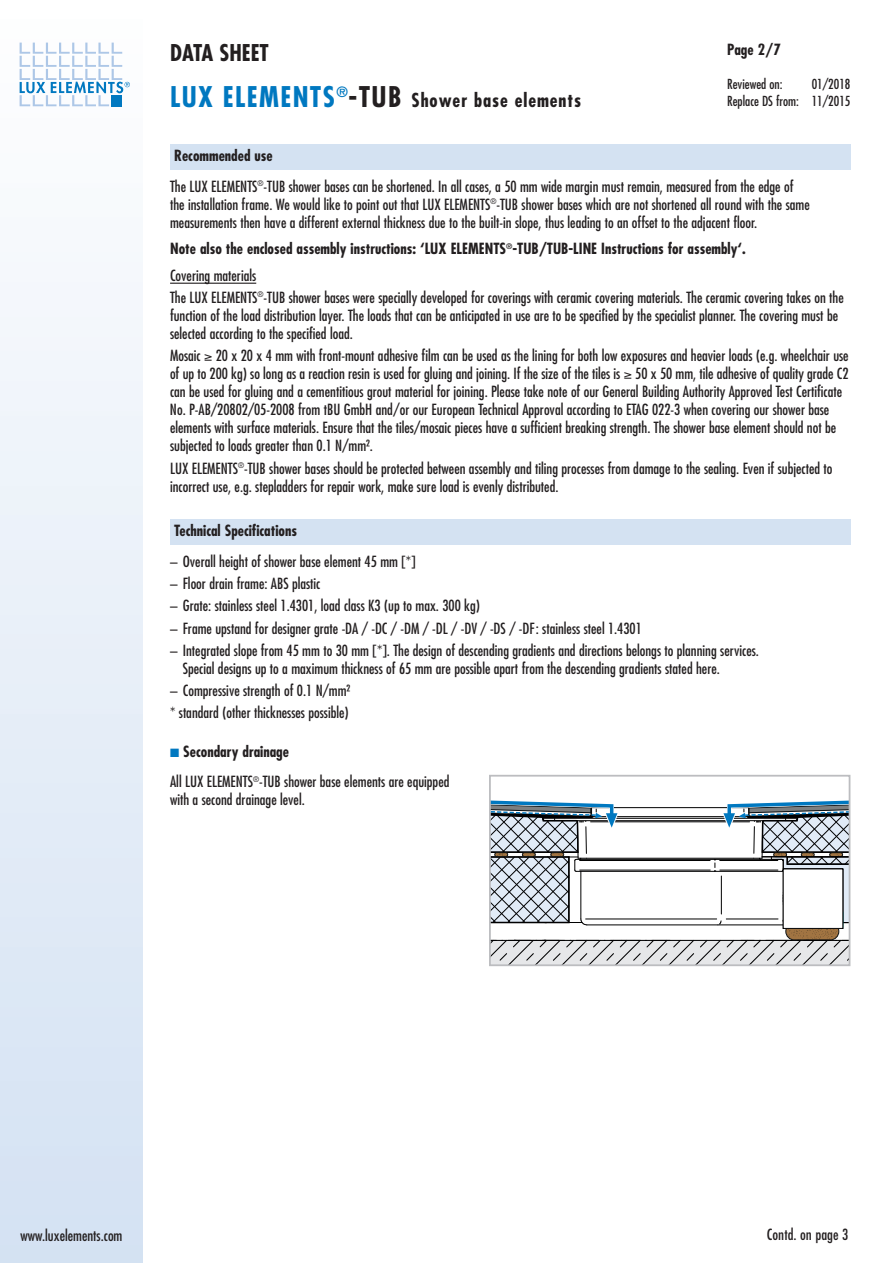
<style>
.page{position:relative;width:893px;height:1263px;background:#fff}
.page>*{position:absolute;margin:0;border:0;box-sizing:border-box;transform-origin:0 0}
.t1{font:700 condensed 22.5px "Futura";color:#231f20}
.t2{font:700 condensed 18.75px "Futura";letter-spacing:.05em;color:#231f20}
.t3{font:condensed 15px/18px "Futura";color:#231f20}
.t4{font:700 condensed 15px/26.5px "Futura";color:#231f20}
.t5{font:500 condensed 15px "Futura";color:#231f20}
.t6{font:condensed 13.5px/17.2px "Futura";color:#231f20;text-align:right}
.s1{font-size:27.75px;color:#0078c0}
.s2{font-size:27.75px}
.s3{font-weight:700}
.s4{font-weight:400}
.s5{color:#0078c0}
</style>
<div class="page">
<div style="left:0;top:0;width:142px;height:1263px;background:linear-gradient(to bottom,#fefefe,#d4e1f3)"></div>
<svg style="left:20px;top:43px;width:110px;height:63px"></svg>
<div style="left:170px;top:519px;width:680px;height:25px;background:#d4e2f2"></div>
<div style="left:170px;top:145px;width:680px;height:25px;background:#d4e2f2"></div>
<hr style="left:170px;top:283px;width:86px;height:1px;background:#231f20">
<img style="left:786px;top:923px;width:53px;height:17px;border-radius:9px">
<div style="left:785px;top:922px;width:54px;height:18px;border:1px solid #0e1214;border-radius:9px"></div>
<hr style="left:586px;top:858px;width:168px;height:1px;background:#000001">
<hr style="left:555px;top:818px;width:231px;height:1px;background:#000001">
<hr style="left:555px;top:820px;width:231px;height:1px;background:#000001">
<hr style="left:555px;top:816px;width:231px;height:1px;background:#000001">
<hr style="left:591px;top:821px;width:159px;height:1px;background:#000001">
<hr style="left:576px;top:871px;width:138px;height:1px;background:#000001">
<hr style="left:580px;top:870px;width:130px;height:1px;background:#000001">
<hr style="left:576px;top:859px;width:138px;height:1px;background:#000001">
<hr style="left:580px;top:860px;width:130px;height:1px;background:#000001">
<hr style="left:587px;top:924px;width:131px;height:1px;background:#000001">
<hr style="left:586px;top:919px;width:131px;height:1px;background:#000001">
<svg style="left:492px;top:939px;width:355px;height:24px;background:#d0d1d3"></svg>
<hr style="left:491px;top:940px;width:358px;height:1px;background:#000001">
<hr style="left:596px;top:807px;width:148px;height:1px;background:#000001">
<svg style="left:492px;top:800px;width:127px;height:125px"></svg>
<svg style="left:714px;top:800px;width:133px;height:128px"></svg>
<div style="left:489px;top:775px;width:361px;height:191px;border:2px solid #bcbdc0"></div>
<h1 class="t1" style="left:170px;top:42px;width:100px">DATA SHEET</h1>
<p class="t2" style="left:170px;top:92px;width:413px"><span class="s1">LUX ELEMENTS</span><sup>®</sup><span class="s2">-TUB</span> Shower base elements</p>
<p class="t4" style="left:727px;top:37px;width:55px">Page 2/7</p>
<p class="t6" style="left:727px;top:76px;width:57px">Reviewed on:</p>
<p class="t6" style="left:727px;top:76px;width:125px">01/2018<br>Replace DS from: 11/2015</p>
<p class="t3" style="left:170px;top:141px;width:625px;line-height:30.8px"><span class="s3">Recommended use<br></span>The LUX ELEMENTS<sup>®</sup>-TUB shower bases can be shortened. In all cases, a 50 mm wide margin must remain, measured from the edge of</p>
<p class="t3" style="left:170px;top:196px;width:641px">the installation frame. We would like to point out that LUX ELEMENTS<sup>®</sup>-TUB shower bases which are not shortened all round with the same measurements then have a different external thickness due to the built-in slope, thus leading to an offset to the adjacent floor.</p>
<p class="t4" style="left:170px;top:237px;width:577px">Note also the enclosed assembly instructions: ‘LUX ELEMENTS<sup>®</sup>-TUB/TUB-LINE Instructions for assembly‘.<br><span class="s4">Covering materials</span></p>
<p class="t3" style="left:170px;top:289px;width:675px">The LUX ELEMENTS<sup>®</sup>-TUB shower bases were specially developed for coverings with ceramic covering materials. The ceramic covering takes on the function of the load distribution layer. The loads that can be anticipated in use are to be specified by the specialist planner. The covering must be selected according to the specified load.</p>
<p class="t3" style="left:170px;top:348px;width:680px">Mosaic ≥ 20 x 20 x 4 mm with front-mount adhesive film can be used as the lining for both low exposures and heavier loads (e.g. wheelchair use of up to 200 kg) so long as a reaction resin is used for gluing and joining. If the size of the tiles is ≥ 50 x 50 mm, tile adhesive of quality grade C2 can be used for gluing and a cementitious grout material for joining. Please take note of our General Building Authority Approved Test Certificate No. P-AB/20802/05-2008 from tBU GmbH and/or our European Technical Approval according to ETAG 022-3 when covering our shower base elements with surface materials. Ensure that the tiles/mosaic pieces have a sufficient breaking strength. The shower base element should not be subjected to loads greater than 0.1 N/mm².</p>
<p class="t3" style="left:170px;top:460px;width:664px">LUX ELEMENTS<sup>®</sup>-TUB shower bases should be protected between assembly and tiling processes from damage to the sealing. Even if subjected to incorrect use, e.g. stepladders for repair work, make sure load is evenly distributed.</p>
<p class="t4" style="left:174px;top:519px;width:125px">Technical Specifications</p>
<p class="t3" style="left:170px;top:553px;width:247px">– Overall height of shower base element 45 mm [*]</p>
<p class="t3" style="left:170px;top:575px;width:152px">– Floor drain frame: ABS plastic</p>
<p class="t3" style="left:170px;top:598px;width:311px">– Grate: stainless steel 1.4301, load class K3 (up to max. 300 kg)</p>
<p class="t3" style="left:170px;top:620px;width:473px">– Frame upstand for designer grate -DA / -DC / -DM / -DL / -DV / -DS / -DF: stainless steel 1.4301</p>
<p class="t3" style="left:183px;top:642px;width:578px;text-indent:-13px">– Integrated slope from 45 mm to 30 mm [*]. The design of descending gradients and directions belongs to planning services.<br>Special designs up to a maximum thickness of 65 mm are possible apart from the descending gradients stated here.</p>
<p class="t3" style="left:170px;top:680px;width:182px;line-height:22.2px">– Compressive strength of 0.1 N/mm² * standard (other thicknesses possible)</p>
<p class="t4" style="left:170px;top:740px;width:120px"><span class="s5">■</span> Secondary drainage</p>
<p class="t3" style="left:170px;top:773px;width:281px">All LUX ELEMENTS<sup>®</sup>-TUB shower base elements are equipped with a second drainage level.</p>
<p class="t3" style="left:21px;top:1227px;width:103px">www.luxelements.com</p>
<p class="t5" style="left:767px;top:1226px;width:83px">Contd. on page 3</p>
</div>
